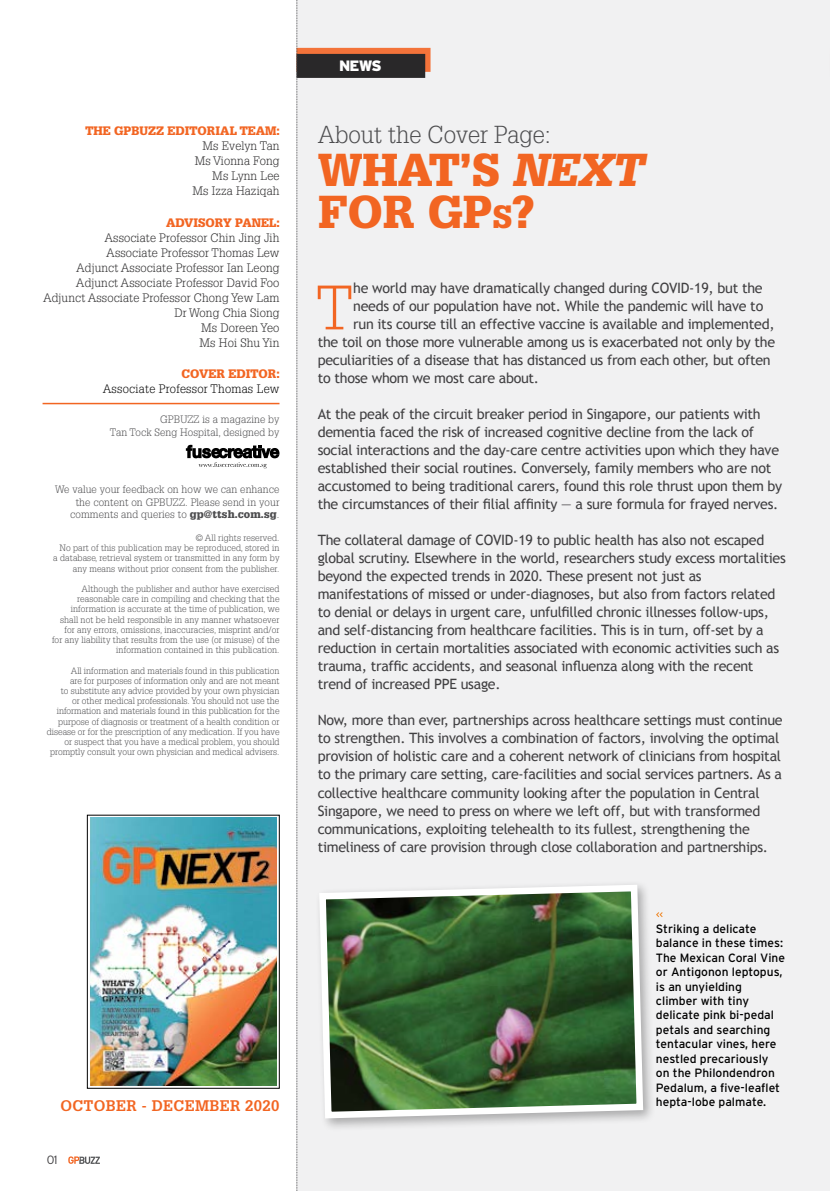
<style>
.page{position:relative;width:830px;height:1191px;background:#fff}
.page>*{position:absolute;margin:0;border:0;box-sizing:border-box;transform-origin:0 0}
.t1{font:300 61.2px "Glypha";color:#f26522}
.t2{font:900 45px/42px "Glypha";color:#f26522}
.t3{font:300 24px "Glypha";color:#4d4d4f}
.t4{font:700 15px "Glypha";letter-spacing:.02em;color:#f26522}
.t5{font:900 15px "Interstate";color:#fff}
.t6{font:14.25px/18px "Trebuchet MS";letter-spacing:-.02em;color:#414042}
.t7{font:300 12px/15px "Glypha";letter-spacing:.01em;color:#292829;text-align:right}
.t8{font:12px/14.4px "Interstate";color:#000}
.t9{font:900 12px "Glypha";color:#f26522}
.t10{font:300 12px "Glypha";letter-spacing:.02em;color:#000}
.t11{font:300 12px "Interstate";color:#414042}
.t12{font:300 10.5px/12.8px "Glypha";letter-spacing:.01em;color:#4d4d4f;text-align:right}
.t13{font:300 9px/10.2px "Glypha";letter-spacing:.01em;color:#4d4d4f;text-align:right}
.s1{font-weight:900}
.s2{font-style:italic}
.s3{font-size:31.5px}
</style>
<div class="page">
<div style="left:296px;top:0;width:533px;height:1191px;background:#f1f1f2"></div>
<hr style="left:829px;top:0;width:1px;height:410px;background:#f1f1f2">
<img style="left:90px;top:818px;width:186px;height:267px">
<hr style="left:43px;top:403px;width:236px;height:1px;background:#f26522">
<svg style="left:186px;top:445px;width:93px;height:23px"></svg>
<div style="left:296px;top:48px;width:134px;height:24px;background:linear-gradient(to right,#f3733a,#f3733a)"></div>
<div style="left:296px;top:54px;width:129px;height:24px;background:#292829"></div>
<svg style="left:296px;top:0;width:2px;height:1191px;background:#c8c7c8"></svg>
<svg style="left:829px;top:438px;width:1px;height:12px"></svg>
<div style="left:314px;top:880px;width:341px;height:251px;background:#000;opacity:.3"></div>
<img style="left:316px;top:881px;width:330px;height:240px">
<svg style="left:656px;top:912px;width:6px;height:5px"></svg>
<svg style="left:68px;top:1156px;width:32px;height:8px"></svg>
<p class="t9" style="left:85px;top:123px;width:196px">THE GPBUZZ EDITORIAL TEAM:</p>
<p class="t7" style="left:192px;top:138px;width:89px">Ms Evelyn Tan<br>Ms Vionna Fong<br>Ms Lynn Lee<br>Ms Izza Haziqah</p>
<p class="t9" style="left:166px;top:215px;width:115px">ADVISORY PANEL:</p>
<p class="t7" style="left:43px;top:230px;width:238px">Associate Professor Chin Jing Jih<br>Associate Professor Thomas Lew<br>Adjunct Associate Professor Ian Leong<br>Adjunct Associate Professor David Foo<br>Adjunct Associate Professor Chong Yew Lam<br>Dr Wong Chia Siong<br>Ms Doreen Yeo<br>Ms Hoi Shu Yin</p>
<p class="t9" style="left:181px;top:366px;width:100px">COVER EDITOR:</p>
<p class="t10" style="left:103px;top:382px;width:178px">Associate Professor Thomas Lew</p>
<p class="t12" style="left:110px;top:413px;width:171px">GPBUZZ is a magazine by<br>Tan Tock Seng Hospital, designed by</p>
<p class="t12" style="left:55px;top:483px;width:226px">We value your feedback on how we can enhance the content on GPBUZZ. Please send in your comments and queries to <span class="s1">gp@ttsh.com.sg</span>.</p>
<p class="t13" style="left:53px;top:533px;width:227px">© All rights reserved.<br>No part of this publication may be reproduced, stored in a database, retrieval system or transmitted in any form by any means without prior consent from the publisher.</p>
<p class="t13" style="left:52px;top:584px;width:229px">Although the publisher and author have exercised reasonable care in compiling and checking that the information is accurate at the time of publication, we shall not be held responsible in any manner whatsoever for any errors, omissions, inaccuracies, misprint and/or for any liability that results from the use (or misuse) of the information contained in this publication.</p>
<p class="t13" style="left:47px;top:665px;width:234px">All information and materials found in this publication<br>are for purposes of information only and are not meant<br>to substitute any advice provided by your own physician<br>or other medical professionals. You should not use the information and materials found in this publication for the purpose of diagnosis or treatment of a health condition or disease or for the prescription of any medication. If you have or suspect that you have a medical problem, you should promptly consult your own physician and medical advisers.</p>
<p class="t4" style="left:60px;top:1096px;width:220px">OCTOBER - DECEMBER 2020</p>
<p class="t11" style="left:47px;top:1153px;width:12px">01</p>
<p class="t5" style="left:339px;top:57px;width:44px">NEWS</p>
<h3 class="t3" style="left:317px;top:121px;width:234px">About the Cover Page:</h3>
<h2 class="t2" style="left:317px;top:148px;width:335px">WHAT’S <span class="s2">NEXT<br></span>FOR GP<span class="s3">s</span>?</h2>
<h1 class="t1" style="left:315px;top:273px;width:39px">T</h1>
<p class="t6" style="left:353px;top:279px;width:411px">he world may have dramatically changed during COVID-19, but the</p>
<p class="t6" style="left:353px;top:297px;width:411px">needs of our population have not. While the pandemic will have to</p>
<p class="t6" style="left:353px;top:315px;width:422px">run its course till an effective vaccine is available and implemented,</p>
<p class="t6" style="left:317px;top:333px;width:458px">the toil on those more vulnerable among us is exacerbated not only by the</p>
<p class="t6" style="left:317px;top:351px;width:454px">peculiarities of a disease that has distanced us from each other, but often</p>
<p class="t6" style="left:317px;top:369px;width:223px">to those whom we most care about.</p>
<p class="t6" style="left:317px;top:405px;width:466px">At the peak of the circuit breaker period in Singapore, our patients with dementia faced the risk of increased cognitive decline from the lack of social interactions and the day-care centre activities upon which they have established their social routines. Conversely, family members who are not accustomed to being traditional carers, found this role thrust upon them by the circumstances of their filial affinity — a sure formula for frayed nerves.</p>
<p class="t6" style="left:317px;top:531px;width:469px">The collateral damage of COVID-19 to public health has also not escaped global scrutiny. Elsewhere in the world, researchers study excess mortalities beyond the expected trends in 2020. These present not just as manifestations of missed or under-diagnoses, but also from factors related to denial or delays in urgent care, unfulfilled chronic illnesses follow-ups, and self-distancing from healthcare facilities. This is in turn, off-set by a reduction in certain mortalities associated with economic activities such as trauma, traffic accidents, and seasonal influenza along with the recent trend of increased PPE usage.</p>
<p class="t6" style="left:317px;top:711px;width:466px">Now, more than ever, partnerships across healthcare settings must continue to strengthen. This involves a combination of factors, involving the optimal provision of holistic care and a coherent network of clinicians from hospital to the primary care setting, care-facilities and social services partners. As a collective healthcare community looking after the population in Central Singapore, we need to press on where we left off, but with transformed communications, exploiting telehealth to its fullest, strengthening the timeliness of care provision through close collaboration and partnerships.</p>
<p class="t8" style="left:655px;top:921px;width:130px">Striking a delicate balance in these times:<br>The Mexican Coral Vine or Antigonon leptopus, is an unyielding climber with tiny delicate pink bi-pedal petals and searching tentacular vines, here nestled precariously on the Philondendron<br>Pedalum, a five-leaflet hepta-lobe palmate.</p>
</div>
